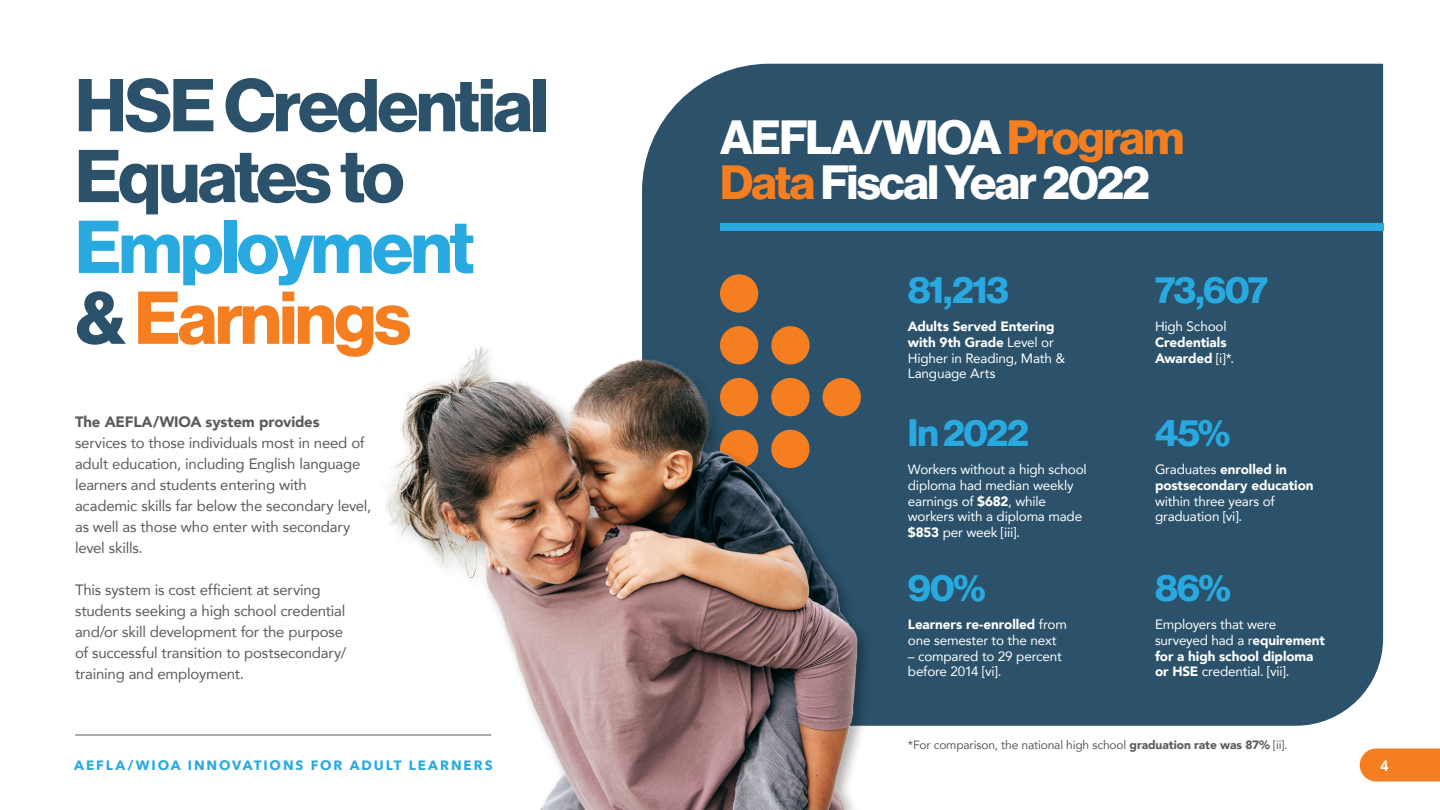
<style>
.page{position:relative;width:1440px;height:810px;background:#fff}
.page>*{position:absolute;margin:0;border:0;box-sizing:border-box;transform-origin:0 0}
.t1{font:73.05px/70.9px "N Haas Grotesk DS Pro 75 Bd";letter-spacing:-.03em;color:#2b526a}
.t2{font:73.05px/70.9px "N Haas Grotesk DS Pro 75 Bd";letter-spacing:-.03em;color:#28aae1}
.t3{font:47.03px/45.7px "N Haas Grotesk DS Pro 75 Bd";letter-spacing:-.035em;color:#fff}
.t4{font:37.5px "N Haas Grotesk DS Pro 75 Bd";letter-spacing:-.035em;color:#28aae1}
.t5{font:15px/21px "Avenir";letter-spacing:-.015em;color:#595b5d}
.t6{font:900 15px "Avenir";letter-spacing:-.01em;color:#595b5d}
.t7{font:800 15px "Avenir";color:#fff}
.t8{font:13.5px/15.8px "Avenir";letter-spacing:-.015em;color:#fff}
.t9{font:900 13.5px/15.8px "Avenir";letter-spacing:-.01em;color:#fff}
.t10{font:700 13.5px "Avenir Next";letter-spacing:.14em;color:#28aae1}
.t11{font:12px "Avenir";letter-spacing:-.015em;color:#595b5d}
.s1{color:#2b526a}
.s2{color:#f57e20}
.s3{font-weight:900}
.s4{font-weight:400}
</style>
<div class="page">
<svg style="left:1360px;top:748px;width:80px;height:34px"></svg>
<hr style="left:75px;top:735px;width:416px;height:1px;background:#595b5d">
<div style="left:642px;top:64px;width:741px;height:662px;background:#2b526a"></div>
<div style="left:720px;top:223px;width:663px;height:7px;background:#28aae1"></div>
<div style="left:771px;top:326px;width:39px;height:38px;background:#f57e20;border-radius:50%"></div>
<div style="left:720px;top:326px;width:38px;height:38px;background:#f57e20;border-radius:50%"></div>
<div style="left:720px;top:274px;width:38px;height:39px;background:#f57e20;border-radius:50%"></div>
<img style="left:360px;top:334px;width:520px;height:476px">
<h1 class="t1" style="left:75px;top:71px;width:475px">HSE Credential<br>Equates to</h1>
<h1 class="t2" style="left:75px;top:213px;width:401px">Employment <span class="s1">&amp;</span> <span class="s2">Earnings</span></h1>
<p class="t6" style="left:75px;top:409px;width:246px">The AEFLA/WIOA system provides</p>
<p class="t5" style="left:75px;top:432px;width:298px">services to those individuals most in need of adult education, including English language learners and students entering with academic skills far below the secondary level, as well as those who enter with secondary level skills.</p>
<p class="t5" style="left:75px;top:579px;width:273px">This system is cost efficient at serving students seeking a high school credential and/or skill development for the purpose of successful transition to postsecondary/ training and employment.</p>
<h2 class="t3" style="left:720px;top:115px;width:466px">AEFLA/WIOA <span class="s2">Program<br>Data</span> Fiscal Year 2022</h2>
<h3 class="t4" style="left:908px;top:268px;width:102px">81,213</h3>
<h3 class="t4" style="left:1155px;top:268px;width:115px">73,607</h3>
<p class="t8" style="left:908px;top:318px;width:159px"><span class="s3">Adults Served Entering with 9th Grade</span> Level or<br>Higher in Reading, Math &amp;<br>Language Arts</p>
<h3 class="t4" style="left:908px;top:411px;width:123px">In 2022</h3>
<p class="t8" style="left:908px;top:461px;width:180px">Workers without a high school diploma had median weekly earnings of <span class="s3">$682</span>, while workers with a diploma made <span class="s3">$853</span> per week [iii].</p>
<h3 class="t4" style="left:908px;top:566px;width:79px">90%</h3>
<p class="t8" style="left:908px;top:616px;width:161px"><span class="s3">Learners re-enrolled</span> from one semester to the next</p>
<p class="t8" style="left:908px;top:648px;width:155px">– compared to 29 percent before 2014 [vi].</p>
<p class="t8" style="left:1155px;top:318px;width:73px">High School</p>
<p class="t9" style="left:1155px;top:334px;width:81px">Credentials<br>Awarded <span class="s4">[i]*.</span></p>
<h3 class="t4" style="left:1155px;top:411px;width:77px">45%</h3>
<p class="t9" style="left:1155px;top:461px;width:160px"><span class="s4">Graduates</span> enrolled in postsecondary education</p>
<p class="t8" style="left:1155px;top:493px;width:121px">within three years of graduation [vi].</p>
<h3 class="t4" style="left:1155px;top:566px;width:77px">86%</h3>
<p class="t8" style="left:1155px;top:616px;width:172px">Employers that were surveyed had a r<span class="s3">equirement for a high school diploma or HSE</span> credential. [vii].</p>
<p class="t11" style="left:908px;top:736px;width:381px">*For comparison, the national high school <span class="s3">graduation rate was 87%</span> [ii].</p>
<p class="t10" style="left:74px;top:753px;width:420px">AEFLA/WIOA INNOVATIONS FOR ADULT LEARNERS</p>
<p class="t7" style="left:1380px;top:754px;width:10px">4</p>
</div>
